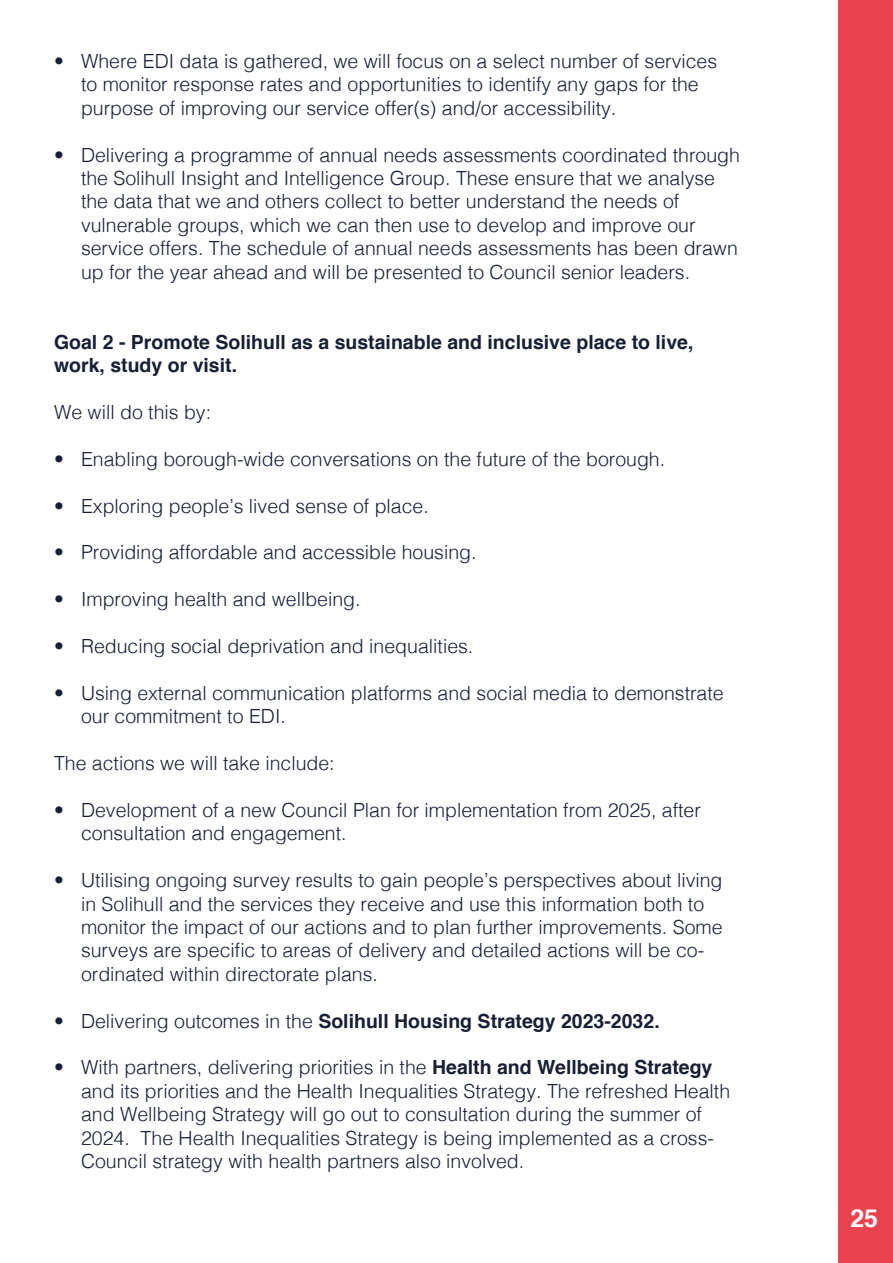
<style>
.page{position:relative;width:893px;height:1263px;background:#fff}
.page>*{position:absolute;margin:0;border:0;box-sizing:border-box;transform-origin:0 0}
.t1{font:700 24.9px "Helvetica";color:#fff}
.t2{font:300 19.5px/23.4px "Helvetica";color:#181f35}
.t3{font:700 19.5px/23.4px "Helvetica";color:#181f35}
.s1{font-weight:300}
.s2{font-weight:700}
</style>
<div class="page">
<div style="left:839px;top:0;width:54px;height:1263px;background:#e8424e"></div>
<p class="t2" style="left:81px;top:48px;width:638px;text-indent:-27px">• Where EDI data is gathered, we will focus on a select number of services to monitor response rates and opportunities to identify any gaps for the purpose of improving our service offer(s) and/or accessibility.</p>
<p class="t2" style="left:81px;top:142px;width:660px;text-indent:-27px">• Delivering a programme of annual needs assessments coordinated through the Solihull Insight and Intelligence Group. These ensure that we analyse the data that we and others collect to better understand the needs of vulnerable groups, which we can then use to develop and improve our service offers. The schedule of annual needs assessments has been drawn up for the year ahead and will be presented to Council senior leaders.</p>
<p class="t3" style="left:54px;top:330px;width:641px">Goal 2 - Promote Solihull as a sustainable and inclusive place to live, work, study or visit.</p>
<p class="t2" style="left:54px;top:399px;width:159px">We will do this by:</p>
<p class="t2" style="left:54px;top:446px;width:613px">• Enabling borough-wide conversations on the future of the borough.</p>
<p class="t2" style="left:54px;top:493px;width:376px">• Exploring people’s lived sense of place.</p>
<p class="t2" style="left:54px;top:539px;width:424px">• Providing affordable and accessible housing.</p>
<p class="t2" style="left:54px;top:586px;width:308px">• Improving health and wellbeing.</p>
<p class="t2" style="left:54px;top:633px;width:421px">• Reducing social deprivation and inequalities.</p>
<p class="t2" style="left:81px;top:680px;width:644px;text-indent:-27px">• Using external communication platforms and social media to demonstrate our commitment to EDI.</p>
<p class="t2" style="left:54px;top:750px;width:282px">The actions we will take include:</p>
<p class="t2" style="left:81px;top:797px;width:621px;text-indent:-27px">• Development of a new Council Plan for implementation from 2025, after consultation and engagement.</p>
<p class="t2" style="left:81px;top:867px;width:643px;text-indent:-27px">• Utilising ongoing survey results to gain people’s perspectives about living in Solihull and the services they receive and use this information both to monitor the impact of our actions and to plan further improvements. Some surveys are specific to areas of delivery and detailed actions will be co&shy;ordinated within directorate plans.</p>
<p class="t3" style="left:54px;top:1009px;width:607px"><span class="s1">• Delivering outcomes in the</span> Solihull Housing Strategy 2023-2032.</p>
<p class="t2" style="left:81px;top:1054px;width:651px;text-indent:-27px">• With partners, delivering priorities in the <span class="s2">Health and Wellbeing Strategy </span>and its priorities and the Health Inequalities Strategy. The refreshed Health and Wellbeing Strategy will go out to consultation during the summer of 2024. The Health Inequalities Strategy is being implemented as a cross-Council strategy with health partners also involved.</p>
<p class="t1" style="left:850px;top:1198px;width:29px">25</p>
</div>
